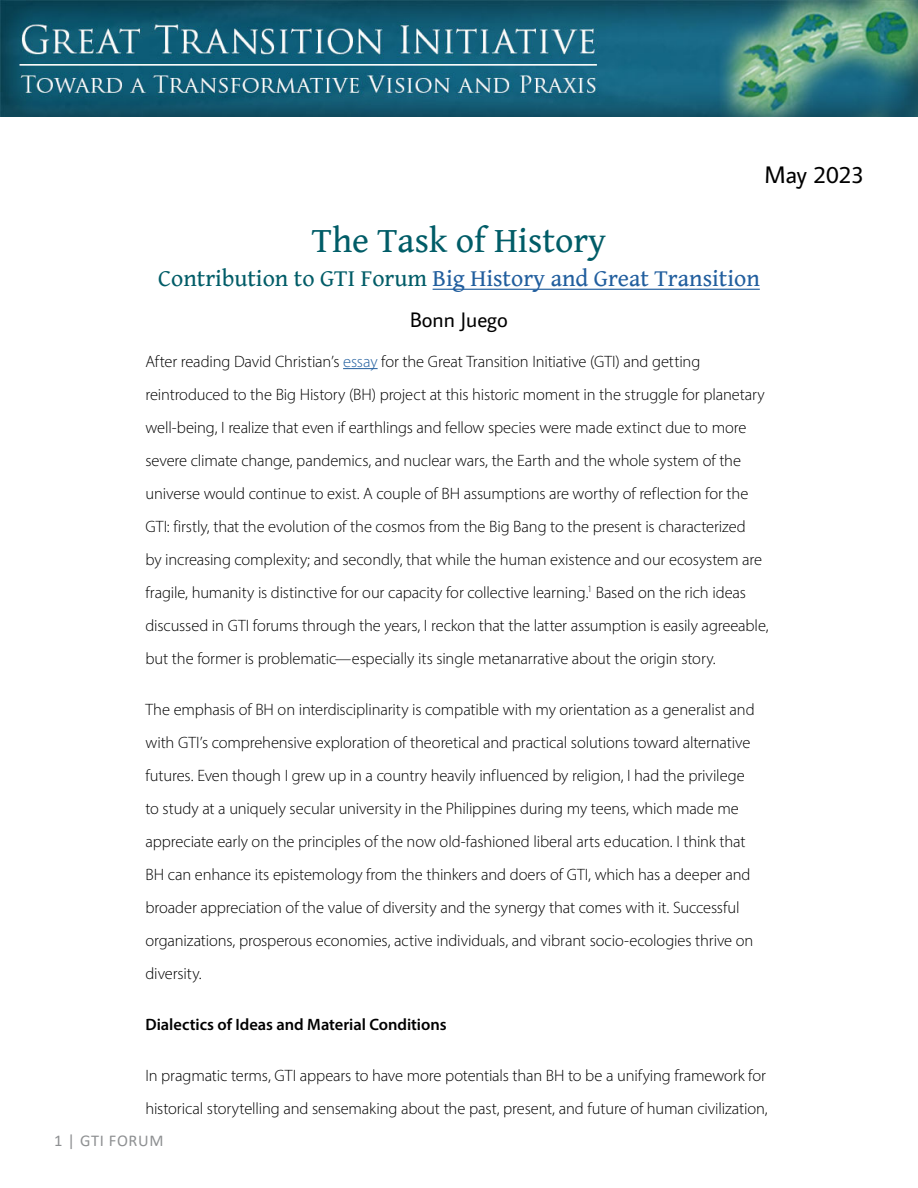
<style>
.page{position:relative;width:918px;height:1188px;background:#fff}
.page>*{position:absolute;margin:0;border:0;box-sizing:border-box;transform-origin:0 0}
.t1{font:36px "Gentium Book Basic";color:#005c67}
.t2{font:24px "Gentium Book Basic";color:#215e9e}
.t3{font:24px "Average Sans";letter-spacing:-.01em;color:#000}
.t4{font:21px "Average Sans";color:#000}
.t5{font:300 16.5px/33px "Myriad Pro";letter-spacing:-.01em;color:#000}
.t6{font:600 16.5px "Myriad Pro";letter-spacing:-.005em;color:#000}
.t7{font:16.5px "Calibri";letter-spacing:.04em;color:#8e9092}
.s1{color:#005c67}
.s2{color:#215e9e}
</style>
<div class="page">
<img style="left:0;top:1px;width:918px;height:116px">
<hr style="left:343px;top:368px;width:35px;height:1px;background:#215e9e">
<hr style="left:433px;top:289px;width:327px;height:1px;background:#215e9e">
<h1 class="t1" style="left:312px;top:213px;width:296px">The Task of History</h1>
<h2 class="t3" style="left:765px;top:158px;width:101px">May 2023</h2>
<h2 class="t2" style="left:158px;top:261px;width:603px"><span class="s1">Contribution to GTI Forum</span> Big History and Great Transition</h2>
<p class="t4" style="left:410px;top:306px;width:99px">Bonn Juego</p>
<p class="t5" style="left:145px;top:345px;width:625px">After reading David Christian’s <span class="s2">essay</span> for the Great Transition Initiative (GTI) and getting reintroduced to the Big History (BH) project at this historic moment in the struggle for planetary well-being, I realize that even if earthlings and fellow species were made extinct due to more severe climate change, pandemics, and nuclear wars, the Earth and the whole system of the universe would continue to exist. A couple of BH assumptions are worthy of reflection for the GTI: firstly, that the evolution of the cosmos from the Big Bang to the present is characterized<br>by increasing complexity; and secondly, that while the human existence and our ecosystem are fragile, humanity is distinctive for our capacity for collective learning.<sup>1</sup> Based on the rich ideas discussed in GTI forums through the years, I reckon that the latter assumption is easily agreeable, but the former is problematic—especially its single metanarrative about the origin story.</p>
<p class="t5" style="left:145px;top:693px;width:611px">The emphasis of BH on interdisciplinarity is compatible with my orientation as a generalist and with GTI’s comprehensive exploration of theoretical and practical solutions toward alternative futures. Even though I grew up in a country heavily influenced by religion, I had the privilege to study at a uniquely secular university in the Philippines during my teens, which made me appreciate early on the principles of the now old-fashioned liberal arts education. I think that BH can enhance its epistemology from the thinkers and doers of GTI, which has a deeper and broader appreciation of the value of diversity and the synergy that comes with it. Successful organizations, prosperous economies, active individuals, and vibrant socio-ecologies thrive on diversity.</p>
<p class="t6" style="left:145px;top:1014px;width:303px">Dialectics of Ideas and Material Conditions</p>
<p class="t5" style="left:145px;top:1059px;width:624px">In pragmatic terms, GTI appears to have more potentials than BH to be a unifying framework for historical storytelling and sensemaking about the past, present, and future of human civilization,</p>
<p class="t7" style="left:54px;top:1129px;width:111px">1 | GTI FORUM</p>
</div>
